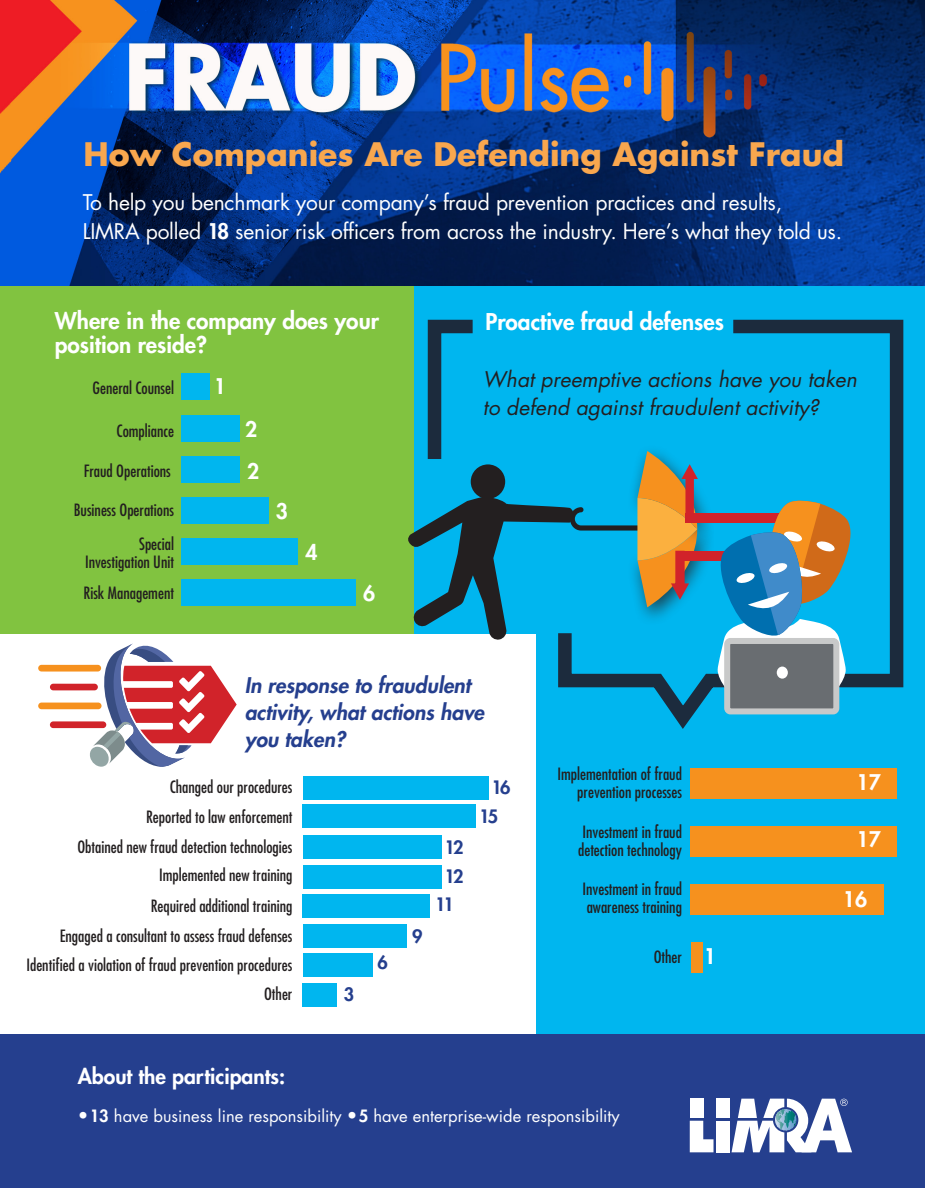
<style>
.page{position:relative;width:925px;height:1188px;background:#fff}
.page>*{position:absolute;margin:0;border:0;box-sizing:border-box;transform-origin:0 0}
.t1{font:700 31.5px "Futura Std";color:#f9a74e}
.t2{font:800 22.5px/24px "Futura Std";color:#fff}
.t3{font:21px/28.5px "Futura Std";letter-spacing:-.01em;color:#fff}
.t4{font:italic 21px/28.5px "Futura Std";color:#231f20}
.t5{font:italic 800 21px/27px "Futura Std";color:#253f8e}
.t6{font:800 21px "Futura Std";color:#fff}
.t7{font:800 18px "Futura Std";letter-spacing:-.1em;color:#253f8e}
.t8{font:condensed 16.5px/18px "Futura Std";color:#231f20;text-align:right}
.t9{font:16.5px "Futura Std";color:#fff}
.s1{font-weight:800}
.s2{font-size:18px}
</style>
<div class="page">
<div style="left:536px;top:610px;width:388px;height:456px;background:#00b6ef"></div>
<div style="left:407px;top:282px;width:517px;height:351px;background:#00b6ef"></div>
<div style="left:0;top:270px;width:413px;height:363px;background:#81c340"></div>
<img style="left:0;top:0;width:924px;height:286px">
<div style="left:0;top:1033px;width:924px;height:154px;background:#253f8e"></div>
<svg style="left:689px;top:1120px;width:24px;height:32px"></svg>
<div style="left:689px;top:1098px;width:14px;height:19px;background:#fff"></div>
<div style="left:715px;top:1098px;width:14px;height:19px;background:#fff"></div>
<div style="left:715px;top:1120px;width:14px;height:32px;background:#fff"></div>
<svg style="left:731px;top:1098px;width:120px;height:54px"></svg>
<div style="left:181px;top:373px;width:29px;height:27px;background:#00b6ef"></div>
<div style="left:181px;top:415px;width:59px;height:26px;background:#00b6ef"></div>
<div style="left:181px;top:456px;width:59px;height:26px;background:#00b6ef"></div>
<div style="left:181px;top:497px;width:88px;height:26px;background:#00b6ef"></div>
<div style="left:181px;top:538px;width:117px;height:26px;background:#00b6ef"></div>
<div style="left:181px;top:579px;width:174px;height:27px;background:#00b6ef"></div>
<svg style="left:558px;top:319px;width:346px;height:410px"></svg>
<div style="left:727px;top:641px;width:109px;height:70px;background:#696d71;border-radius:3px"></div>
<div style="left:724px;top:638px;width:115px;height:76px;border:6px solid #c8c9c9;border-radius:3px"></div>
<svg style="left:713px;top:499px;width:144px;height:188px"></svg>
<svg style="left:38px;top:643px;width:198px;height:123px"></svg>
<div style="left:302px;top:776px;width:186px;height:24px;background:#00b6ef"></div>
<div style="left:303px;top:804px;width:173px;height:23px;background:#00b6ef"></div>
<div style="left:302px;top:835px;width:139px;height:24px;background:#00b6ef"></div>
<div style="left:302px;top:864px;width:139px;height:24px;background:#00b6ef"></div>
<div style="left:302px;top:894px;width:128px;height:24px;background:#00b6ef"></div>
<div style="left:302px;top:923px;width:104px;height:24px;background:#00b6ef"></div>
<div style="left:302px;top:953px;width:70px;height:24px;background:#00b6ef"></div>
<div style="left:302px;top:982px;width:35px;height:24px;background:#00b6ef"></div>
<svg style="left:407px;top:313px;width:290px;height:327px"></svg>
<div style="left:690px;top:767px;width:206px;height:31px;background:#f6911e"></div>
<div style="left:690px;top:826px;width:206px;height:30px;background:#f6911e"></div>
<div style="left:690px;top:884px;width:193px;height:31px;background:#f6911e"></div>
<div style="left:690px;top:942px;width:12px;height:31px;background:#f6911e"></div>
<p class="t1" style="left:84px;top:133px;width:761px">How Companies Are Defending Against Fraud</p>
<p class="t3" style="left:83px;top:188px;width:760px">To help you benchmark your company’s fraud prevention practices and results,<br>LIMRA polled <span class="s1">18</span> senior risk officers from across the industry. Here’s what they told us.</p>
<p class="t2" style="left:55px;top:308px;width:325px">Where in the company does your position reside?</p>
<p class="t8" style="left:92px;top:378px;width:83px">General Counsel</p>
<p class="t8" style="left:116px;top:421px;width:59px">Compliance</p>
<p class="t8" style="left:84px;top:461px;width:88px">Fraud Operations</p>
<p class="t8" style="left:74px;top:500px;width:102px">Business Operations</p>
<p class="t8" style="left:85px;top:535px;width:90px">Special<br>Investigation Unit</p>
<p class="t8" style="left:83px;top:584px;width:92px">Risk Management</p>
<p class="t6" style="left:214px;top:373px;width:14px">1</p>
<p class="t6" style="left:245px;top:415px;width:14px">2</p>
<p class="t6" style="left:247px;top:457px;width:14px">2</p>
<p class="t6" style="left:275px;top:498px;width:14px">3</p>
<p class="t6" style="left:305px;top:539px;width:14px">4</p>
<p class="t6" style="left:363px;top:580px;width:14px">6</p>
<p class="t2" style="left:485px;top:310px;width:240px">Proactive fraud defenses</p>
<p class="t4" style="left:483px;top:365px;width:375px">What preemptive actions have you taken to defend against fraudulent activity?</p>
<p class="t5" style="left:245px;top:671px;width:241px">In response to fraudulent activity, what actions have you taken?</p>
<p class="t8" style="left:170px;top:778px;width:124px">Changed our procedures</p>
<p class="t8" style="left:146px;top:807px;width:148px">Reported to law enforcement</p>
<p class="t8" style="left:77px;top:838px;width:216px">Obtained new fraud detection technologies</p>
<p class="t8" style="left:159px;top:865px;width:135px">Implemented new training</p>
<p class="t8" style="left:151px;top:896px;width:143px">Required additional training</p>
<p class="t8" style="left:60px;top:926px;width:234px">Engaged a consultant to assess fraud defenses</p>
<p class="t8" style="left:26px;top:955px;width:267px">Identified a violation of fraud prevention procedures</p>
<p class="t8" style="left:264px;top:985px;width:30px">Other</p>
<p class="t7" style="left:344px;top:982px;width:12px">3</p>
<p class="t7" style="left:377px;top:951px;width:12px">6</p>
<p class="t7" style="left:412px;top:924px;width:12px">9</p>
<p class="t7" style="left:444px;top:836px;width:21px">12</p>
<p class="t7" style="left:444px;top:865px;width:21px">12</p>
<p class="t7" style="left:435px;top:892px;width:21px">11</p>
<p class="t7" style="left:491px;top:776px;width:21px">16</p>
<p class="t7" style="left:479px;top:804px;width:21px">15</p>
<p class="t8" style="left:557px;top:764px;width:126px">Implementation of fraud prevention processes</p>
<p class="t8" style="left:578px;top:822px;width:105px;text-align:left">Investment in fraud detection technology</p>
<p class="t8" style="left:582px;top:879px;width:101px;text-align:left">Investment in fraud awareness training</p>
<p class="t8" style="left:653px;top:948px;width:30px">Other</p>
<p class="t6" style="left:703px;top:942px;width:14px">1</p>
<p class="t6" style="left:78px;top:1063px;width:209px">About the participants:</p>
<p class="t9" style="left:78px;top:1105px;width:543px"><span class="s2">•</span><span class="s1">13</span> have business line responsibility <span class="s2">•</span><span class="s1">5</span> have enterprise-wide responsibility</p>
<p class="t6" style="left:856px;top:768px;width:26px">17</p>
<p class="t6" style="left:856px;top:826px;width:26px">17</p>
<p class="t6" style="left:842px;top:886px;width:26px">16</p>
</div>
